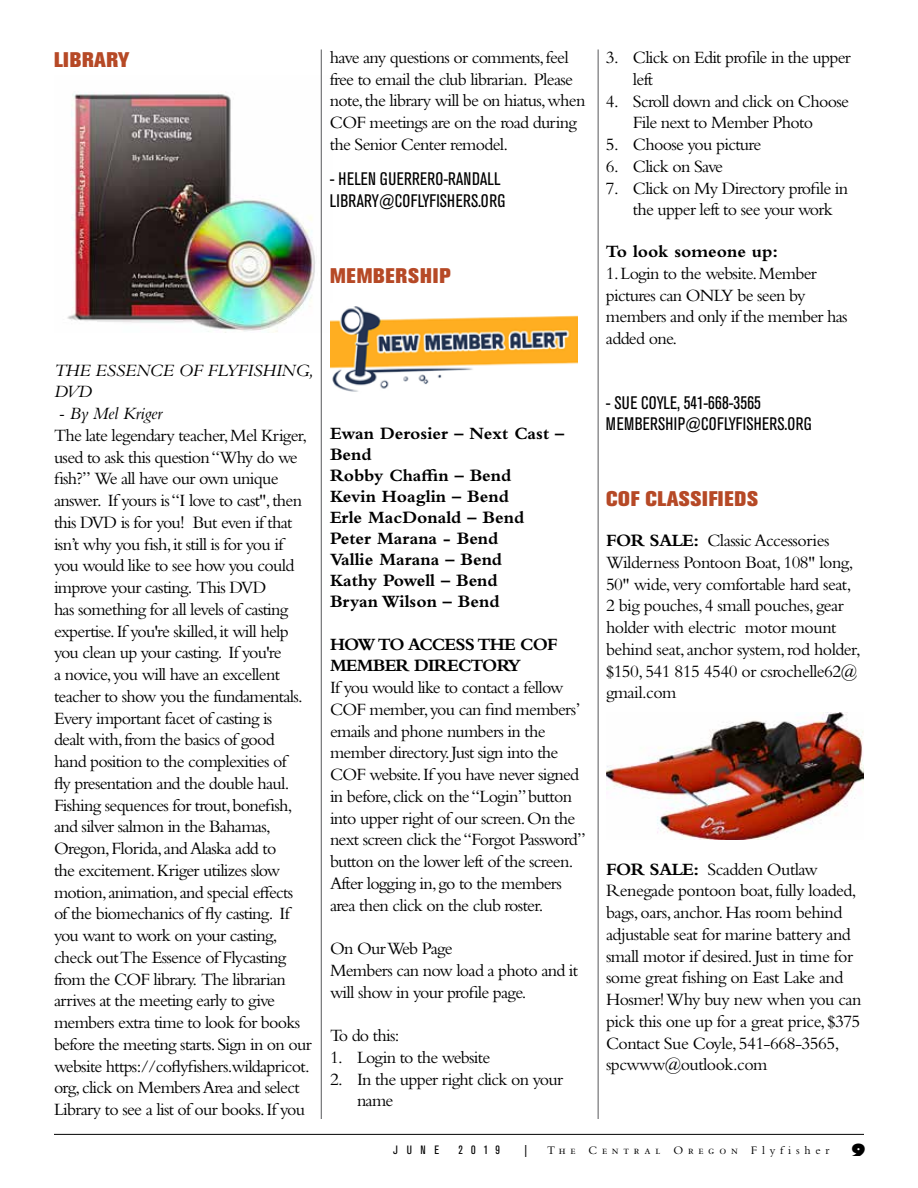
<style>
.page{position:relative;width:918px;height:1188px;background:#fff}
.page>*{position:absolute;margin:0;border:0;box-sizing:border-box;transform-origin:0 0}
.t1{font:800 21px "Akzidenz Grotesk BE";letter-spacing:.04em;color:#b64926}
.t2{font:800 21px "Akzidenz Grotesk BE";letter-spacing:.02em;color:#b64926}
.t3{font:18px/21.8px "Bembo Std";letter-spacing:-.04em;color:#000}
.t4{font:700 18px/21px "Bembo Std";color:#000}
.t5{font:condensed 18px/21.8px "Akzidenz Grotesk BE";letter-spacing:.01em;color:#000}
.t6{font:18px/21.8px "Bembo Std";letter-spacing:-.01em;color:#000}
.t7{font:italic 18px/21.8px "Bembo Std";letter-spacing:-.01em;color:#000}
.t8{font:700 18px/21.8px "Bembo Std";letter-spacing:-.04em;color:#000}
.t9{font:18px/21.8px "Bembo Std";color:#000}
.t10{font:800 16.5px "Gill Sans Std";color:#000}
.t11{font:12px "Bembo Std";letter-spacing:.4em;color:#000}
.t12{font:condensed 12px "Akzidenz Grotesk BE";letter-spacing:.7em;color:#000}
.s1{font-weight:700}
</style>
<div class="page">
<hr style="left:54px;top:1134px;width:810px;height:1px;background:#000">
<img style="left:67px;top:76px;width:254px;height:256px">
<img style="left:330px;top:306px;width:248px;height:86px">
<img style="left:606px;top:713px;width:258px;height:126px">
<hr style="left:321px;top:50px;width:1px;height:1069px;background:#58595b">
<hr style="left:598px;top:50px;width:1px;height:1069px;background:#58595b">
<p class="t2" style="left:54px;top:47px;width:77px">LIBRARY</p>
<p class="t7" style="left:54px;top:359px;width:261px">THE ESSENCE OF FLYFISHING,<br>DVD</p>
<p class="t7" style="left:59px;top:402px;width:105px">- By Mel Kriger</p>
<p class="t3" style="left:54px;top:424px;width:260px">The late legendary teacher, Mel Kriger, used to ask this question “Why do we fish?” We all have our own unique answer. If yours is “I love to cast", then this DVD is for you! But even if that isn’t why you fish, it still is for you if you would like to see how you could improve your casting. This DVD<br>has something for all levels of casting expertise. If you're skilled, it will help you clean up your casting. If you're<br>a novice, you will have an excellent teacher to show you the fundamentals.<br>Every important facet of casting is<br>dealt with, from the basics of good hand position to the complexities of<br>fly presentation and the double haul.<br>Fishing sequences for trout, bonefish, and silver salmon in the Bahamas, Oregon, Florida, and Alaska add to<br>the excitement. Kriger utilizes slow motion, animation, and special effects of the biomechanics of fly casting. If you want to work on your casting, check out The Essence of Flycasting from the COF library. The librarian arrives at the meeting early to give members extra time to look for books before the meeting starts. Sign in on our website https://coflyfishers.wildapricot. org, click on Members Area and select Library to see a list of our books. If you</p>
<p class="t3" style="left:330px;top:46px;width:257px">have any questions or comments, feel free to email the club librarian. Please note, the library will be on hiatus, when COF meetings are on the road during the Senior Center remodel.</p>
<p class="t5" style="left:330px;top:168px;width:177px">- HELEN GUERRERO-RANDALL<br>LIBRARY@COFLYFISHERS.ORG</p>
<p class="t1" style="left:330px;top:263px;width:122px">MEMBERSHIP</p>
<p class="t4" style="left:330px;top:423px;width:236px">Ewan Derosier – Next Cast –<br>Bend<br>Robby Chaffin – Bend<br>Kevin Hoaglin – Bend<br>Erle MacDonald – Bend<br>Peter Marana - Bend<br>Vallie Marana – Bend<br>Kathy Powell – Bend<br>Bryan Wilson – Bend</p>
<p class="t8" style="left:330px;top:633px;width:229px">HOW TO ACCESS THE COF<br>MEMBER DIRECTORY</p>
<p class="t3" style="left:330px;top:676px;width:257px">If you would like to contact a fellow COF member, you can find members’ emails and phone numbers in the member directory. Just sign into the COF website. If you have never signed in before, click on the “Login” button into upper right of our screen. On the next screen click the “Forgot Password” button on the lower left of the screen.<br>After logging in, go to the members area then click on the club roster.</p>
<p class="t3" style="left:330px;top:937px;width:250px">On Our Web Page<br>Members can now load a photo and it will show in your profile page.</p>
<p class="t3" style="left:330px;top:1024px;width:71px">To do this:</p>
<p class="t3" style="left:330px;top:1046px;width:162px">1. Login to the website</p>
<p class="t9" style="left:357px;top:1068px;width:208px;text-indent:-27px">2. In the upper right click on your name</p>
<p class="t3" style="left:633px;top:46px;width:220px;text-indent:-27px">3. Click on Edit profile in the upper left</p>
<p class="t3" style="left:606px;top:90px;width:244px;text-align:center">4. Scroll down and click on Choose<br>File next to Member Photo</p>
<p class="t3" style="left:606px;top:133px;width:157px">5. Choose you picture</p>
<p class="t3" style="left:606px;top:155px;width:119px">6. Click on Save</p>
<p class="t3" style="left:633px;top:177px;width:217px;text-indent:-27px">7. Click on My Directory profile in the upper left to see your work</p>
<p class="t4" style="left:606px;top:241px;width:174px">To look someone up:</p>
<p class="t6" style="left:606px;top:262px;width:243px">1. Login to the website. Member pictures can ONLY be seen by members and only if the member has added one.</p>
<p class="t5" style="left:606px;top:392px;width:207px">- SUE COYLE, 541-668-3565<br>MEMBERSHIP@COFLYFISHERS.ORG</p>
<p class="t1" style="left:606px;top:487px;width:154px">COF CLASSIFIEDS</p>
<p class="t3" style="left:606px;top:529px;width:256px"><span class="s1">FOR SALE:</span> Classic Accessories<br>Wilderness Pontoon Boat, 108" long,<br>50" wide, very comfortable hard seat,<br>2 big pouches, 4 small pouches, gear holder with electric motor mount behind seat, anchor system, rod holder, $150, 541 815 4540 or csrochelle62@ gmail.com</p>
<p class="t3" style="left:606px;top:858px;width:257px"><span class="s1">FOR SALE:</span> Scadden Outlaw Renegade pontoon boat, fully loaded, bags, oars, anchor. Has room behind adjustable seat for marine battery and small motor if desired. Just in time for some great fishing on East Lake and Hosmer! Why buy new when you can pick this one up for a great price, $375<br>Contact Sue Coyle, 541-668-3565, spcwww@outlook.com</p>
<p class="t12" style="left:393px;top:1143px;width:47px">JUNE</p>
<p class="t12" style="left:458px;top:1143px;width:43px">2019</p>
<p class="t12" style="left:525px;top:1143px;width:4px">|</p>
<p class="t11" style="left:547px;top:1144px;width:284px">The Central Oregon Flyfisher</p>
<p class="t10" style="left:851px;top:1139px;width:16px">9</p>
</div>
